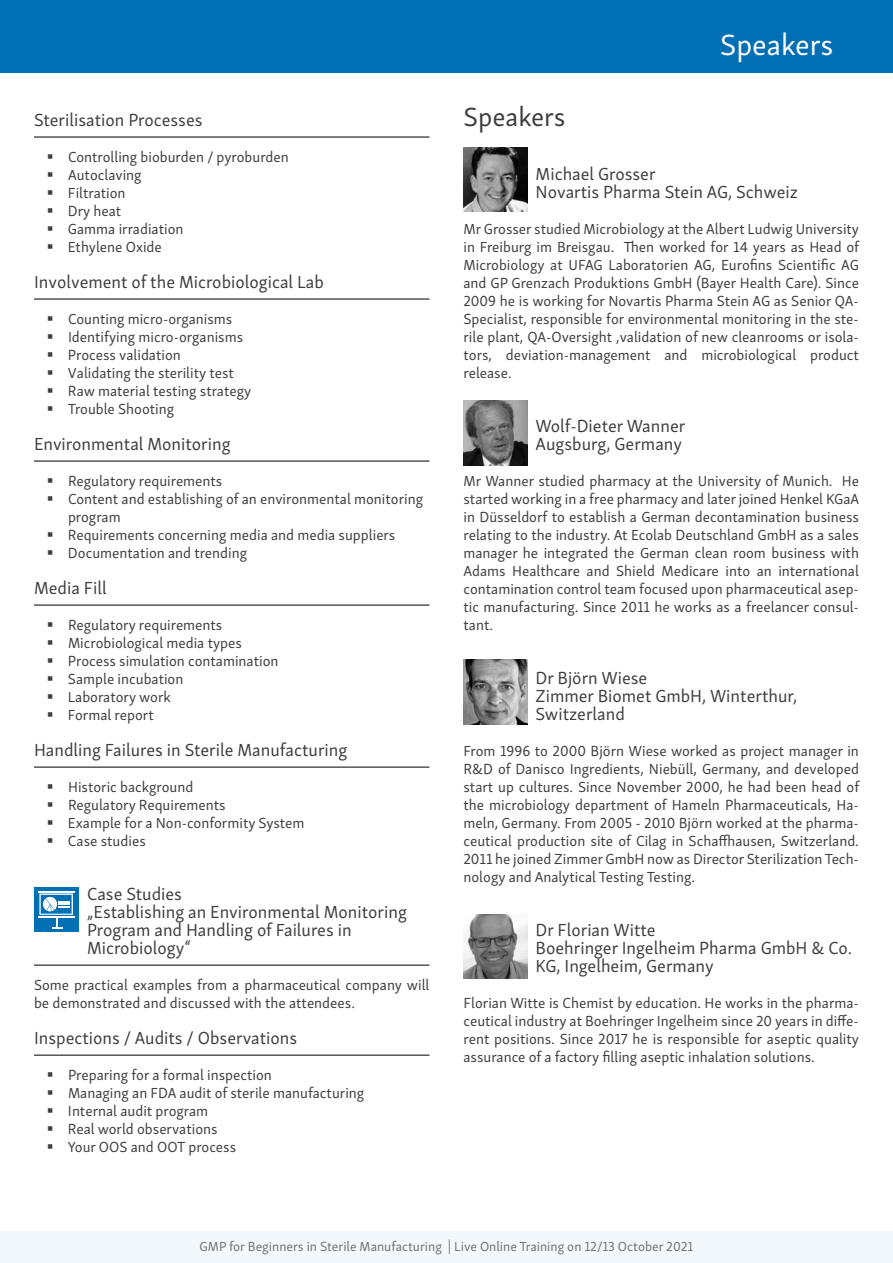
<style>
.page{position:relative;width:893px;height:1263px;background:#fff}
.page>*{position:absolute;margin:0;border:0;box-sizing:border-box;transform-origin:0 0}
.t1{font:30px "Skolar Sans Latn";color:#fff}
.t2{font:27px "Skolar Sans Latn";color:#3e3d40}
.t3{font:18px/18px "Skolar Sans Latn";color:#3e3d40}
.t4{font:15px/18px "Skolar Sans Latn";color:#3e3d40}
.t5{font:13.5px "Skolar Sans Latn";color:#707172}
</style>
<div class="page">
<div style="left:0;top:0;width:893px;height:72px;background:#006fb4"></div>
<hr style="left:34px;top:137px;width:395px;height:1px;background:#000">
<hr style="left:34px;top:299px;width:395px;height:1px;background:#000">
<hr style="left:34px;top:461px;width:395px;height:1px;background:#000">
<hr style="left:34px;top:605px;width:395px;height:1px;background:#000">
<hr style="left:34px;top:767px;width:395px;height:1px;background:#000">
<hr style="left:34px;top:965px;width:395px;height:1px;background:#000">
<hr style="left:34px;top:1055px;width:395px;height:1px;background:#000">
<div style="left:34px;top:887px;width:45px;height:45px;background:#006fb4"></div>
<hr style="left:38px;top:891px;width:36px;height:1px;background:#fff">
<hr style="left:38px;top:916px;width:36px;height:1px;background:#fff">
<svg style="left:39px;top:893px;width:34px;height:35px"></svg>
<img style="left:463px;top:147px;width:64px;height:65px">
<img style="left:463px;top:400px;width:64px;height:65px">
<img style="left:463px;top:660px;width:64px;height:64px">
<img style="left:463px;top:914px;width:64px;height:65px">
<div style="left:0;top:1231px;width:893px;height:32px;background:#f2f8fb"></div>
<p class="t3" style="left:34px;top:109px;width:170px">Sterilisation Processes</p>
<p class="t4" style="left:68px;top:147px;width:222px">Controlling bioburden / pyroburden<br>Autoclaving<br>Filtration<br>Dry heat<br>Gamma irradiation<br>Ethylene Oxide</p>
<p class="t3" style="left:34px;top:271px;width:291px">Involvement of the Microbiological Lab</p>
<p class="t4" style="left:68px;top:309px;width:185px">Counting micro-organisms<br>Identifying micro-organisms<br>Process validation<br>Validating the sterility test<br>Raw material testing strategy<br>Trouble Shooting</p>
<p class="t3" style="left:34px;top:433px;width:198px">Environmental Monitoring</p>
<p class="t4" style="left:68px;top:471px;width:357px">Regulatory requirements<br>Content and establishing of an environmental monitoring program<br>Requirements concerning media and media suppliers Documentation and trending</p>
<p class="t3" style="left:34px;top:577px;width:74px">Media Fill</p>
<p class="t4" style="left:68px;top:615px;width:212px">Regulatory requirements<br>Microbiological media types<br>Process simulation contamination<br>Sample incubation<br>Laboratory work<br>Formal report</p>
<p class="t3" style="left:34px;top:739px;width:315px">Handling Failures in Sterile Manufacturing</p>
<p class="t4" style="left:68px;top:777px;width:238px">Historic background<br>Regulatory Requirements<br>Example for a Non-conformity System<br>Case studies</p>
<p class="t3" style="left:87px;top:883px;width:321px">Case Studies<br>„Establishing an Environmental Monitoring<br>Program and Handling of Failures in<br>Microbiology“</p>
<p class="t4" style="left:34px;top:975px;width:397px">Some practical examples from a pharmaceutical company will be demonstrated and discussed with the attendees.</p>
<p class="t3" style="left:34px;top:1027px;width:265px">Inspections / Audits / Observations</p>
<p class="t4" style="left:68px;top:1065px;width:298px">Preparing for a formal inspection<br>Managing an FDA audit of sterile manufacturing<br>Internal audit program<br>Real world observations<br>Your OOS and OOT process</p>
<h1 class="t1" style="left:720px;top:23px;width:115px">Speakers</h1>
<h2 class="t2" style="left:463px;top:96px;width:103px">Speakers</h2>
<p class="t3" style="left:536px;top:163px;width:264px">Michael Grosser<br>Novartis Pharma Stein AG, Schweiz</p>
<p class="t4" style="left:463px;top:219px;width:397px;text-align:justify">Mr Grosser studied Microbiology at the Albert Ludwig University in Freiburg im Breisgau. Then worked for 14 years as Head of Microbiology at UFAG Laboratorien AG, Eurofins Scientific AG and GP Grenzach Produktions GmbH (Bayer Health Care). Since 2009 he is working for Novartis Pharma Stein AG as Senior QA-Specialist, responsible for environmental monitoring in the ste&shy;rile plant, QA-Oversight ,validation of new cleanrooms or isola&shy;tors, deviation-management and microbiological product release.</p>
<p class="t3" style="left:535px;top:415px;width:151px">Wolf-Dieter Wanner<br>Augsburg, Germany</p>
<p class="t4" style="left:463px;top:471px;width:397px;text-align:justify">Mr Wanner studied pharmacy at the University of Munich. He started working in a free pharmacy and later joined Henkel KGaA in Düsseldorf to establish a German decontamination business relating to the industry. At Ecolab Deutschland GmbH as a sales manager he integrated the German clean room business with Adams Healthcare and Shield Medicare into an international contamination control team focused upon pharmaceutical asep&shy;tic manufacturing. Since 2011 he works as a freelancer consul&shy;tant.</p>
<p class="t3" style="left:536px;top:667px;width:263px">Dr Björn Wiese<br>Zimmer Biomet GmbH, Winterthur,<br>Switzerland</p>
<p class="t4" style="left:463px;top:741px;width:397px;text-align:justify">From 1996 to 2000 Björn Wiese worked as project manager in R&amp;D of Danisco Ingredients, Niebüll, Germany, and developed start up cultures. Since November 2000, he had been head of the microbiology department of Hameln Pharmaceuticals, Ha&shy;meln, Germany. From 2005 - 2010 Björn worked at the pharma&shy;ceutical production site of Cilag in Schaffhausen, Switzerland.<br>2011 he joined Zimmer GmbH now as Director Sterilization Tech&shy;nology and Analytical Testing Testing.</p>
<p class="t3" style="left:536px;top:919px;width:318px">Dr Florian Witte<br>Boehringer Ingelheim Pharma GmbH &amp; Co.<br>KG, Ingelheim, Germany</p>
<p class="t4" style="left:463px;top:993px;width:397px;text-align:justify">Florian Witte is Chemist by education. He works in the pharma&shy;ceutical industry at Boehringer Ingelheim since 20 years in diffe&shy;rent positions. Since 2017 he is responsible for aseptic quality assurance of a factory filling aseptic inhalation solutions.</p>
<p class="t5" style="left:200px;top:1236px;width:495px">GMP for Beginners in Sterile Manufacturing | Live Online Training on 12/13 October 2021</p>
</div>
